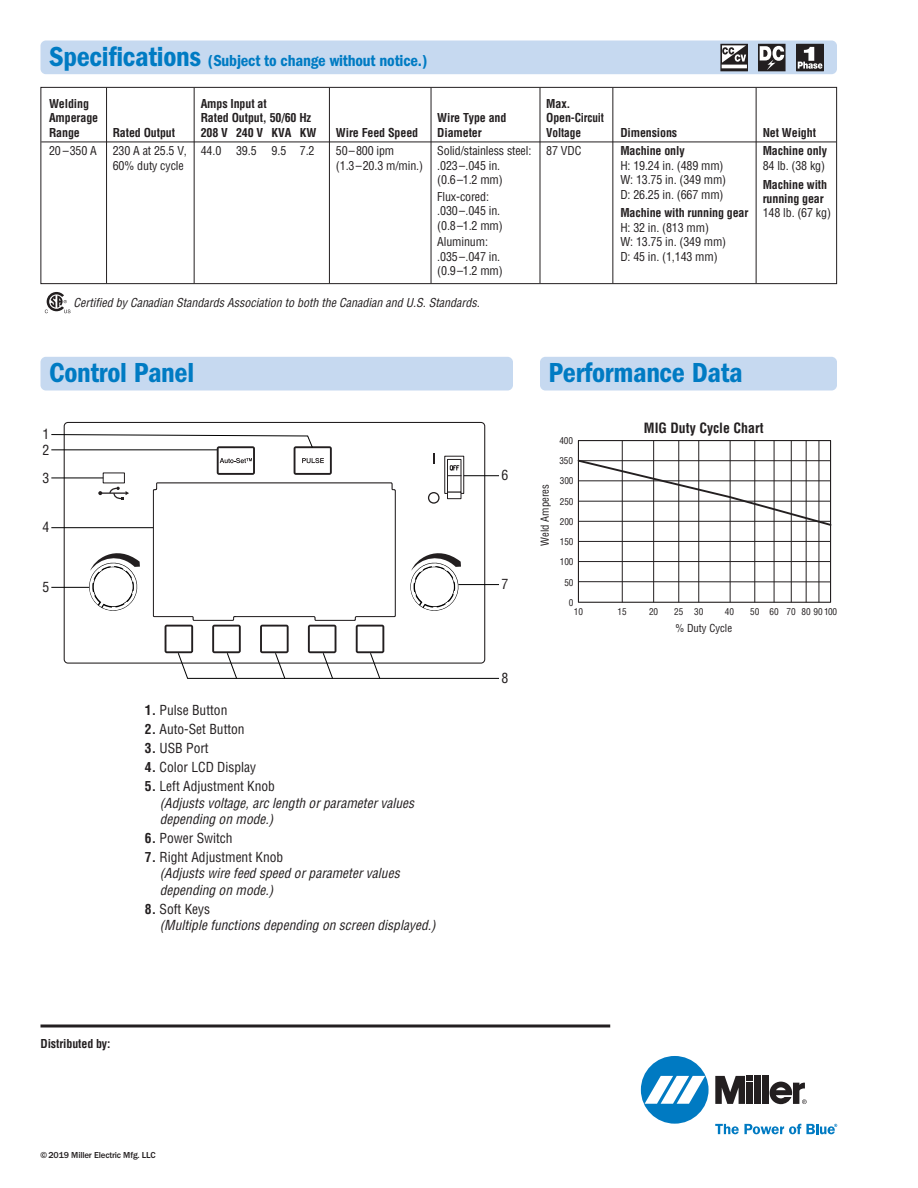
<style>
.page{position:relative;width:918px;height:1188px;background:#fff}
.page>*{position:absolute;margin:0;border:0;box-sizing:border-box;transform-origin:0 0}
.t1{font:28.5px "ITC Franklin Gothic Std Dm Cd";letter-spacing:-.01em;color:#007bc3}
.t2{font:16.5px "ITC Franklin Gothic Std Dm Cd";letter-spacing:-.01em;color:#007bc3}
.t3{font:700 condensed 13.8px "Helvetica";color:#231f20}
.t4{font:condensed 13.8px/16px "Helvetica";color:#231f20}
.t5{font:italic condensed 13.5px/16.2px "Helvetica";color:#231f20}
.t6{font:condensed 13.5px "Helvetica";color:#231f20}
.t7{font:condensed 12px/14.4px "Helvetica";letter-spacing:-.01em;color:#231f20}
.t8{font:700 condensed 12px/14.4px "Helvetica";letter-spacing:-.01em;color:#231f20}
.t9{font:italic condensed 12px "Helvetica";color:#231f20}
.t10{font:condensed 10.8px "Helvetica";color:#231f20}
.t11{font:condensed 9.3px/20.2px "Helvetica";color:#231f20}
.t12{font:500 9px "ITC Franklin Gothic Std";letter-spacing:-.02em;color:#231f20}
.s1{font-size:28.5px}
.s2{font-weight:700}
.s3{font-weight:700;font-style:normal}
.s4{font-style:normal}
</style>
<div class="page">
<div style="left:641px;top:1056px;width:68px;height:68px;background:#007ac2;border-radius:50%"></div>
<svg style="left:645px;top:1076px;width:60px;height:28px"></svg>
<div style="left:754px;top:1076px;width:7px;height:28px;background:#231f20"></div>
<div style="left:763px;top:1076px;width:6px;height:28px;background:#231f20"></div>
<svg style="left:715px;top:1076px;width:38px;height:28px"></svg>
<svg style="left:770px;top:1082px;width:37px;height:22px"></svg>
<svg style="left:715px;top:1124px;width:122px;height:10px"></svg>
<svg style="left:40px;top:1024px;width:570px;height:4px;background:#595657"></svg>
<div style="left:40px;top:87px;width:797px;height:197px;border:1px solid #231f20"></div>
<hr style="left:106px;top:88px;width:1px;height:195px;background:#231f20">
<hr style="left:194px;top:88px;width:1px;height:195px;background:#231f20">
<hr style="left:756px;top:88px;width:1px;height:195px;background:#231f20">
<hr style="left:41px;top:142px;width:795px;height:1px;background:#231f20">
<div style="left:40px;top:40px;width:797px;height:34px;background:#c6d9f0;border-radius:5px"></div>
<svg style="left:799px;top:46px;width:23px;height:23px"></svg>
<div style="left:797px;top:44px;width:27px;height:27px;border:1px solid #231f20"></div>
<svg style="left:760px;top:46px;width:23px;height:23px"></svg>
<div style="left:758px;top:44px;width:27px;height:27px;border:1px solid #231f20"></div>
<svg style="left:723px;top:46px;width:23px;height:23px"></svg>
<div style="left:721px;top:44px;width:27px;height:27px;border:1px solid #231f20"></div>
<hr style="left:431px;top:88px;width:1px;height:195px;background:#231f20">
<hr style="left:329px;top:88px;width:1px;height:195px;background:#231f20">
<hr style="left:612px;top:88px;width:1px;height:195px;background:#231f20">
<hr style="left:540px;top:88px;width:1px;height:195px;background:#231f20">
<svg style="left:45px;top:292px;width:25px;height:21px"></svg>
<svg style="left:448px;top:458px;width:14px;height:24px"></svg>
<div style="left:444px;top:456px;width:20px;height:38px;border:1px solid #231f20"></div>
<div style="left:448px;top:459px;width:13px;height:33px;background:#fff"></div>
<div style="left:447px;top:459px;width:14px;height:34px;border:1px solid #231f20"></div>
<svg style="left:448px;top:465px;width:13px;height:11px"></svg>
<svg style="left:86px;top:553px;width:54px;height:58px"></svg>
<svg style="left:98px;top:487px;width:31px;height:13px"></svg>
<hr style="left:51px;top:478px;width:52px;height:1px;background:#000">
<hr style="left:51px;top:587px;width:38px;height:1px;background:#000">
<hr style="left:51px;top:527px;width:102px;height:1px;background:#000">
<svg style="left:153px;top:482px;width:346px;height:197px"></svg>
<hr style="left:464px;top:475px;width:35px;height:1px;background:#000">
<hr style="left:458px;top:584px;width:41px;height:1px;background:#000">
<svg style="left:51px;top:434px;width:281px;height:41px"></svg>
<hr style="left:730px;top:441px;width:1px;height:161px;background:#231f20">
<hr style="left:755px;top:441px;width:1px;height:161px;background:#231f20">
<hr style="left:791px;top:441px;width:1px;height:161px;background:#231f20">
<hr style="left:806px;top:441px;width:1px;height:161px;background:#231f20">
<hr style="left:819px;top:441px;width:1px;height:161px;background:#231f20">
<hr style="left:774px;top:441px;width:1px;height:161px;background:#231f20">
<hr style="left:653px;top:441px;width:1px;height:161px;background:#231f20">
<hr style="left:679px;top:441px;width:1px;height:161px;background:#231f20">
<hr style="left:699px;top:441px;width:1px;height:161px;background:#231f20">
<hr style="left:622px;top:441px;width:1px;height:161px;background:#231f20">
<hr style="left:579px;top:581px;width:252px;height:1px;background:#231f20">
<hr style="left:579px;top:561px;width:252px;height:1px;background:#231f20">
<hr style="left:579px;top:541px;width:252px;height:1px;background:#231f20">
<div style="left:578px;top:440px;width:253px;height:163px;border:1px solid #231f20"></div>
<svg style="left:577px;top:458px;width:255px;height:69px"></svg>
<div style="left:40px;top:357px;width:473px;height:34px;background:#c6d9f0;border-radius:5px"></div>
<div style="left:540px;top:357px;width:297px;height:34px;background:#c6d9f0;border-radius:5px"></div>
<h2 class="t2" style="left:49px;top:55px;width:380px"><span class="s1">Specifications</span> (Subject to change without notice.)</h2>
<p class="t8" style="left:201px;top:97px;width:117px">Amps Input at<br>Rated Output, 50/60 Hz<br>208 V 240 V KVA KW</p>
<p class="t7" style="left:201px;top:145px;width:115px">44.0 39.5 9.5 7.2</p>
<p class="t8" style="left:49px;top:97px;width:51px">Welding<br>Amperage<br>Range</p>
<p class="t7" style="left:49px;top:145px;width:49px">20 –350 A</p>
<p class="t8" style="left:113px;top:126px;width:64px">Rated Output</p>
<p class="t7" style="left:113px;top:145px;width:76px">230 A at 25.5 V,<br>60% duty cycle</p>
<p class="t8" style="left:336px;top:126px;width:84px">Wire Feed Speed</p>
<p class="t7" style="left:336px;top:145px;width:89px">50–800 ipm (1.3–20.3 m/min.)</p>
<p class="t8" style="left:437px;top:112px;width:71px">Wire Type and<br>Diameter</p>
<p class="t7" style="left:437px;top:145px;width:96px">Solid/stainless steel: .023–.045 in. (0.6–1.2 mm)</p>
<p class="t7" style="left:437px;top:190px;width:67px">Flux-cored: .030–.045 in. (0.8–1.2 mm)</p>
<p class="t7" style="left:437px;top:236px;width:67px">Aluminum: .035–.047 in. (0.9–1.2 mm)</p>
<p class="t9" style="left:73px;top:298px;width:408px">Certified by Canadian Standards Association to both the Canadian and U.S. Standards.</p>
<p class="t8" style="left:546px;top:97px;width:59px">Max.<br>Open-Circuit<br>Voltage</p>
<p class="t7" style="left:546px;top:145px;width:37px">87 VDC</p>
<p class="t8" style="left:620px;top:124px;width:66px;line-height:18.8px">Dimensions<br>Machine only</p>
<p class="t7" style="left:620px;top:159px;width:107px">H: 19.24 in. (489 mm)<br>W: 13.75 in. (349 mm)<br>D: 26.25 in. (667 mm)</p>
<p class="t8" style="left:620px;top:207px;width:130px">Machine with running gear</p>
<p class="t7" style="left:620px;top:221px;width:107px">H: 32 in. (813 mm)<br>W: 13.75 in. (349 mm)<br>D: 45 in. (1,143 mm)</p>
<p class="t8" style="left:763px;top:124px;width:66px;line-height:18.8px">Net Weight<br>Machine only</p>
<p class="t7" style="left:763px;top:159px;width:64px">84 lb. (38 kg)</p>
<p class="t8" style="left:763px;top:178px;width:66px">Machine with running gear</p>
<p class="t7" style="left:763px;top:207px;width:70px">148 lb. (67 kg)</p>
<h1 class="t1" style="left:49px;top:363px;width:147px">Control Panel</h1>
<h1 class="t1" style="left:549px;top:363px;width:196px">Performance Data</h1>
<p class="t4" style="left:42px;top:427px;width:8px">1<br>2</p>
<p class="t4" style="left:42px;top:471px;width:8px">3</p>
<p class="t4" style="left:42px;top:521px;width:8px">4</p>
<p class="t4" style="left:42px;top:580px;width:8px">5</p>
<p class="t6" style="left:145px;top:704px;width:84px"><span class="s2">1.</span> Pulse Button</p>
<p class="t6" style="left:145px;top:724px;width:101px"><span class="s2">2.</span> Auto-Set Button</p>
<p class="t6" style="left:145px;top:743px;width:65px"><span class="s2">3.</span> USB Port</p>
<p class="t6" style="left:145px;top:762px;width:113px"><span class="s2">4.</span> Color LCD Display</p>
<p class="t5" style="left:160px;top:779px;width:259px;text-indent:-15px"><span class="s3">5.</span> <span class="s4">Left Adjustment Knob<br></span>(Adjusts voltage,arc length orparametervalues depending on mode.)</p>
<p class="t6" style="left:145px;top:833px;width:89px"><span class="s2">6.</span> Power Switch</p>
<p class="t5" style="left:160px;top:850px;width:244px;text-indent:-15px"><span class="s3">7.</span> <span class="s4">Right Adjustment Knob<br></span>(Adjusts wire feed speed orparametervalues depending on mode.)</p>
<p class="t5" style="left:160px;top:902px;width:280px;text-indent:-15px"><span class="s3">8.</span> <span class="s4">Soft Keys<br></span>(Multiple functions depending on screen displayed.)</p>
<p class="t8" style="left:41px;top:1038px;width:71px">Distributed by:</p>
<p class="t12" style="left:40px;top:1150px;width:117px">© 2019 Miller Electric Mfg. LLC</p>
<p class="t4" style="left:502px;top:468px;width:8px">6</p>
<p class="t4" style="left:502px;top:577px;width:8px">7</p>
<p class="t4" style="left:502px;top:671px;width:8px">8</p>
<p class="t10" style="left:541px;top:546px;width:63px;rotate:-90deg">Weld Amperes</p>
<p class="t11" style="left:559px;top:431px;width:15px">400<br>350</p>
<p class="t11" style="left:560px;top:492px;width:15px">250</p>
<p class="t11" style="left:560px;top:472px;width:15px">300</p>
<p class="t3" style="left:644px;top:423px;width:121px">MIG Duty Cycle Chart</p>
<p class="t11" style="left:560px;top:512px;width:15px">200</p>
<p class="t11" style="left:560px;top:553px;width:15px">100</p>
<p class="t11" style="left:569px;top:593px;width:6px">0</p>
<p class="t11" style="left:560px;top:532px;width:15px">150</p>
<p class="t11" style="left:564px;top:573px;width:11px">50</p>
<p class="t11" style="left:574px;top:602px;width:11px">10</p>
<p class="t11" style="left:618px;top:602px;width:11px">15</p>
<p class="t11" style="left:750px;top:602px;width:11px">50</p>
<p class="t11" style="left:649px;top:602px;width:11px">20</p>
<p class="t11" style="left:674px;top:602px;width:11px">25</p>
<p class="t11" style="left:769px;top:602px;width:69px">60 70 80 90 100</p>
<p class="t11" style="left:694px;top:602px;width:11px">30</p>
<p class="t11" style="left:725px;top:602px;width:11px">40</p>
<p class="t10" style="left:675px;top:623px;width:58px">% Duty Cycle</p>
</div>
